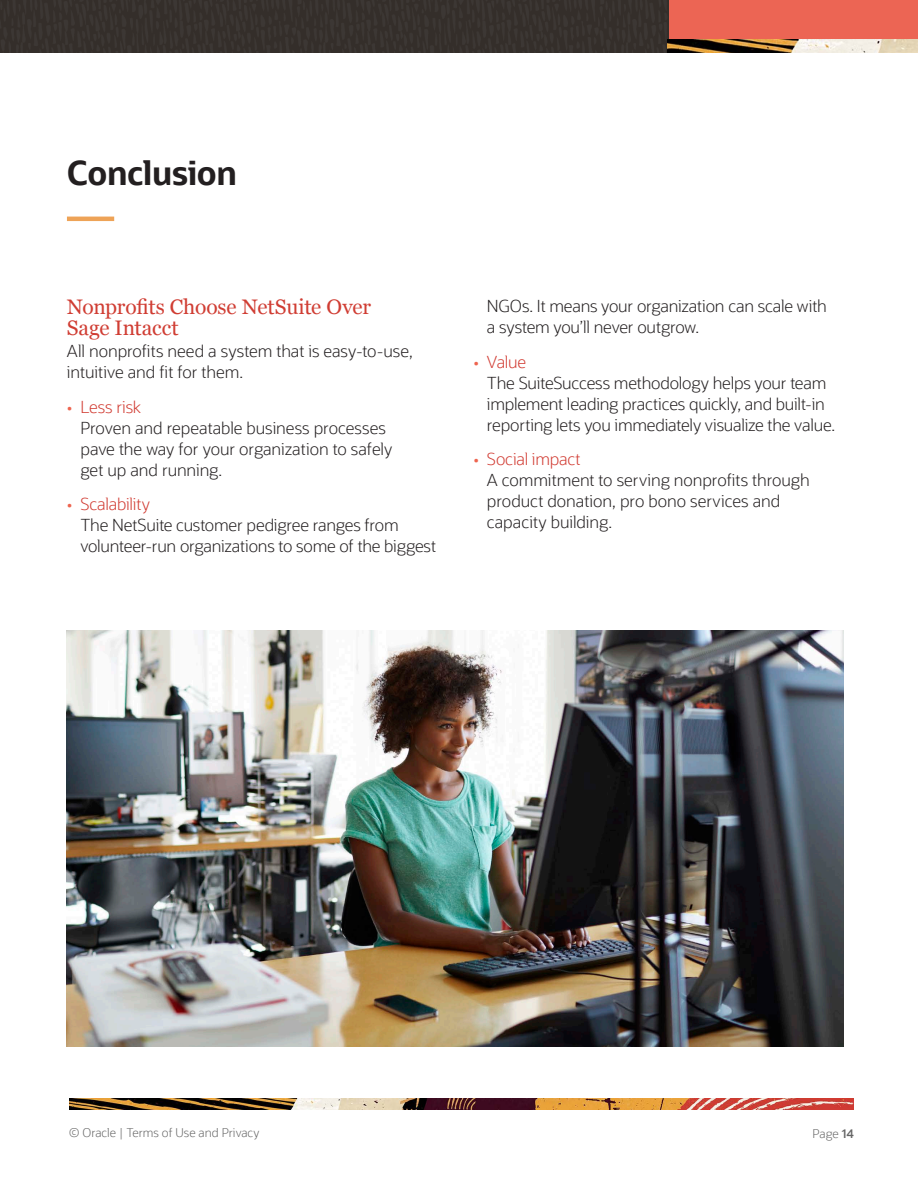
<style>
.page{position:relative;width:918px;height:1188px;background:#fff}
.page>*{position:absolute;margin:0;border:0;box-sizing:border-box;transform-origin:0 0}
.H1_2019{font:700 33px "Oracle Sans";letter-spacing:-.015em;color:#231f20}
.H2_Main_Body_Header{font:21px/21px "Georgia";letter-spacing:-.005em;color:#d03d33}
.Main_Body_2016{font:300 16.5px/21px "Oracle Sans";letter-spacing:-.01em;color:#231f20}
.t1{font:300 12px "Oracle Sans";color:#666}
.s1{color:#ee644f}
.s2{color:#d13b32}
.s3{font-weight:600}
</style>
<div class="page">
<div style="left:669px;top:0;width:249px;height:50px;background:#ec6554"></div>
<img style="left:0;top:0;width:669px;height:52px">
<img style="left:668px;top:39px;width:250px;height:13px">
<img style="left:70px;top:1099px;width:784px;height:10px">
<hr style="left:67px;top:217px;width:47px;height:4px;background:#eea357">
<img style="left:67px;top:630px;width:777px;height:416px">
<p class="H1_2019" style="left:67px;top:152px;width:171px">Conclusion</p>
<p class="H2_Main_Body_Header" style="left:67px;top:295px;width:306px">Nonprofits Choose NetSuite Over<br>Sage Intacct</p>
<p class="Main_Body_2016" style="left:67px;top:341px;width:347px">All nonprofits need a system that is easy-to-use, intuitive and fit for them.</p>
<p class="Main_Body_2016" style="left:80px;top:397px;width:313px;text-indent:-14px"><span class="s1">•</span> <span class="s2">Less risk<br></span>Proven and repeatable business processes pave the way for your organization to safely get up and running.</p>
<p class="Main_Body_2016" style="left:80px;top:494px;width:357px;text-indent:-14px"><span class="s1">•</span> <span class="s2">Scalability<br></span>The NetSuite customer pedigree ranges from volunteer-run organizations to some of the biggest</p>
<p class="Main_Body_2016" style="left:487px;top:296px;width:341px">NGOs. It means your organization can scale with a system you’ll never outgrow.</p>
<p class="Main_Body_2016" style="left:487px;top:351px;width:350px;text-indent:-14px"><span class="s1">•</span> <span class="s2">Value<br></span>The SuiteSuccess methodology helps your team implement leading practices quickly, and built-in reporting lets you immediately visualize the value.</p>
<p class="Main_Body_2016" style="left:487px;top:449px;width:324px;text-indent:-14px"><span class="s1">•</span> <span class="s2">Social impact<br></span>A commitment to serving nonprofits through product donation, pro bono services and capacity building.</p>
<p class="t1" style="left:69px;top:1126px;width:192px">© Oracle | Terms of Use and Privacy</p>
<p class="t1" style="left:813px;top:1127px;width:43px">Page <span class="s3">14</span></p>
</div>
